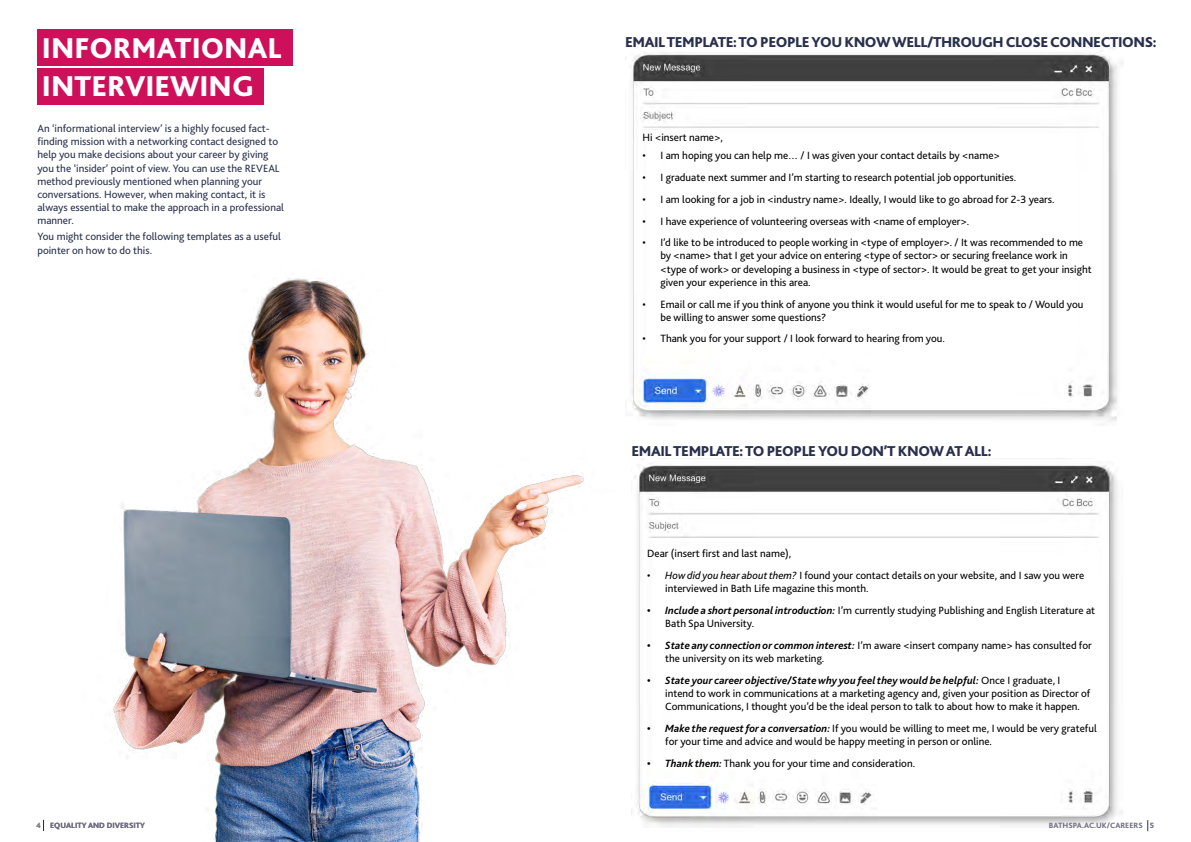
<style>
.page{position:relative;width:1191px;height:842px;background:#fff}
.page>*{position:absolute;margin:0;border:0;box-sizing:border-box;transform-origin:0 0}
.Secondary_Header{font:800 30px/38px "Bliss 2";color:#fff}
.t1{font:800 15px "Bliss 2";letter-spacing:-.03em;color:#29304c}
.t2{font:11px/13.2px "Bliss 2";color:#000}
.t3{font:11px/13.2px "Bliss 2";color:#29304c}
.t4{font:800 8px "Bliss 2";color:#706e84}
.t5{font:800 8px "Bliss 2";color:#706e84}
.s1{font-style:italic}
.s2{font-weight:700;font-style:italic}
.s3{font-style:inherit}
</style>
<div class="page">
<div style="left:37px;top:30px;width:256px;height:36px;background:#ce0f5a"></div>
<div style="left:37px;top:68px;width:227px;height:36px;background:#ce0f5a"></div>
<img style="left:625px;top:47px;width:492px;height:375px">
<img style="left:642px;top:463px;width:481px;height:364px">
<img style="left:113px;top:267px;width:529px;height:575px">
<h2 class="Secondary_Header" style="left:42px;top:29px;width:241px">INFORMATIONAL<br>INTERVIEWING</h2>
<p class="t3" style="left:37px;top:122px;width:248px">An ‘informational interview’ is a highly focused fact&shy;finding mission with a networking contact designed to help you make decisions about your career by giving you the ‘insider’ point of view. You can use the REVEAL method previously mentioned when planning your conversations. However, when making contact, it is always essential to make the approach in a professional manner.</p>
<p class="t3" style="left:37px;top:230px;width:245px">You might consider the following templates as a useful pointer on how to do this.</p>
<p class="t1" style="left:625px;top:33px;width:533px">EMAIL TEMPLATE: TO PEOPLE YOU KNOW WELL/THROUGH CLOSE CONNECTIONS:</p>
<p class="t2" style="left:642px;top:130px;width:82px">Hi &lt;insert name&gt;,</p>
<p class="t2" style="left:642px;top:149px;width:359px">• I am hoping you can help me… / I was given your contact details by &lt;name&gt;</p>
<p class="t2" style="left:642px;top:171px;width:375px">• I graduate next summer and I’m starting to research potential job opportunities.</p>
<p class="t2" style="left:642px;top:193px;width:414px">• I am looking for a job in &lt;industry name&gt;. Ideally, I would like to go abroad for 2-3 years.</p>
<p class="t2" style="left:642px;top:214px;width:328px">• I have experience of volunteering overseas with &lt;name of employer&gt;.</p>
<p class="t2" style="left:660px;top:236px;width:433px;text-indent:-18px">• I’d like to be introduced to people working in &lt;type of employer&gt;. / It was recommended to me by &lt;name&gt; that I get your advice on entering &lt;type of sector&gt; or securing freelance work in &lt;type of work&gt; or developing a business in &lt;type of sector&gt;. It would be great to get your insight given your experience in this area.</p>
<p class="t2" style="left:660px;top:297px;width:424px;text-indent:-18px">• Email or call me if you think of anyone you think it would useful for me to speak to / Would you be willing to answer some questions?</p>
<p class="t2" style="left:642px;top:332px;width:304px">• Thank you for your support / I look forward to hearing from you.</p>
<p class="t1" style="left:631px;top:442px;width:361px">EMAIL TEMPLATE: TO PEOPLE YOU DON’T KNOW AT ALL:</p>
<p class="t2" style="left:647px;top:547px;width:145px">Dear (insert first and last name),</p>
<p class="t2" style="left:665px;top:569px;width:420px;text-indent:-18px"><span class="s1">• How did you hear about them?</span> I found your contact details on your website, and I saw you were interviewed in Bath Life magazine this month.</p>
<p class="t2" style="left:665px;top:603px;width:431px;text-indent:-18px"><span class="s2">• Include a short personal introduction:</span> I’m currently studying Publishing and English Literature at<br>Bath Spa University.</p>
<p class="t2" style="left:665px;top:638px;width:428px;text-indent:-18px"><span class="s2">• State any connection or common interest:</span> I’m aware &lt;insert company name&gt; has consulted for the university on its web marketing.</p>
<p class="t2" style="left:665px;top:673px;width:426px;text-indent:-18px"><span class="s2">• State your career objective/State why you feel they would be helpful:</span> Once I graduate, I intend to work in communications at a marketing agency and, given your position as Director of<br>Communications, I thought you’d be the ideal person to talk to about how to make it happen.</p>
<p class="t2" style="left:665px;top:721px;width:433px;text-indent:-18px"><span class="s2">• Make the request for a conversation:</span> If you would be willing to meet me, I would be very grateful for your time and advice and would be happy meeting in person or online.</p>
<p class="t2" style="left:647px;top:756px;width:269px"><span class="s2">• Thank them:</span> Thank you for your time and consideration.</p>
<p class="t5" style="left:36px;top:820px;width:6px">4</p>
<p class="t4" style="left:1048px;top:820px;width:107px">BATHSPA.AC.UK/CAREERS <span class="s3">5</span></p>
<p class="t4" style="left:50px;top:820px;width:96px">EQUALITY AND DIVERSITY</p>
</div>
